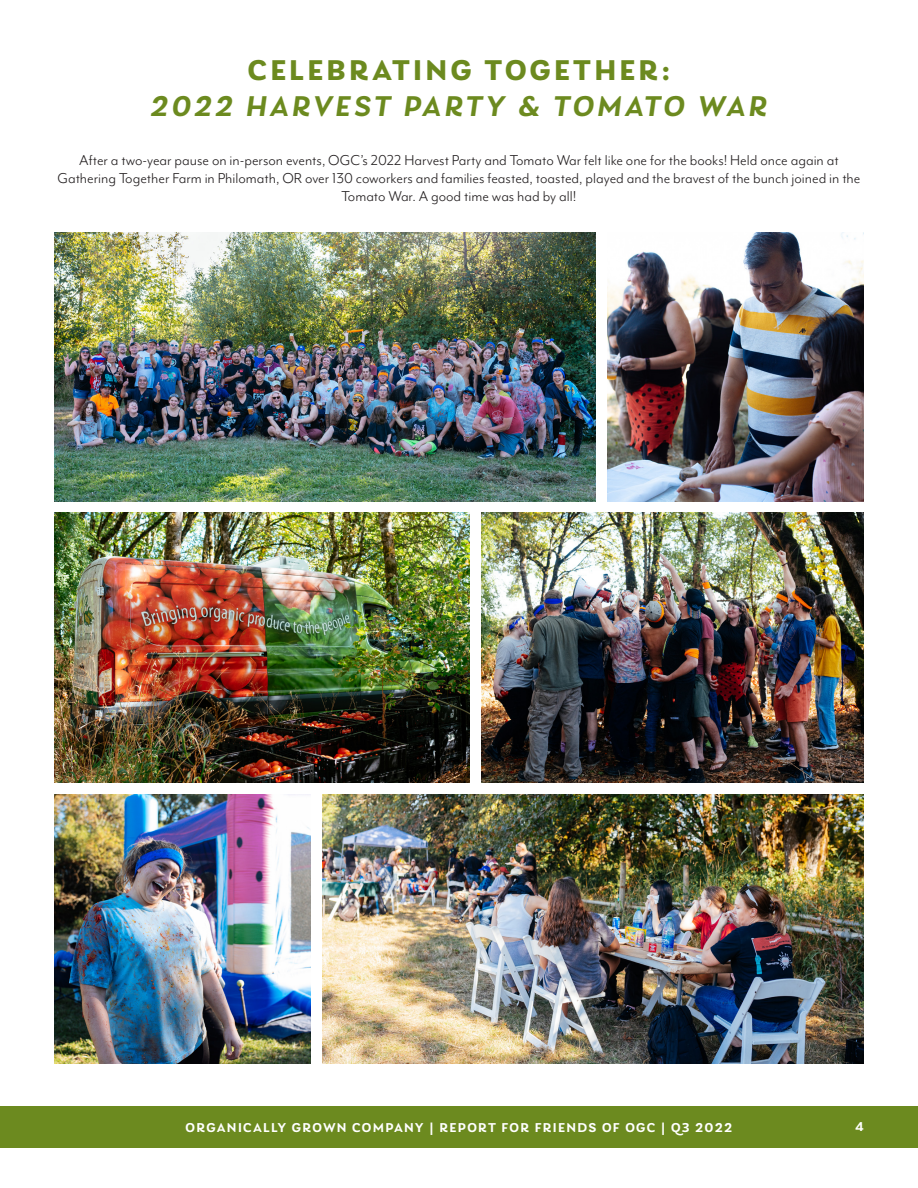
<style>
.page{position:relative;width:918px;height:1188px;background:#fff}
.page>*{position:absolute;margin:0;border:0;box-sizing:border-box;transform-origin:0 0}
.t1{font:italic 600 30px/36px "Laca";letter-spacing:.095em;color:#6c8a1f;text-align:center}
.Body{font:16.5px/18px "Mr Eaves Mod OT";color:#231f20;text-align:center}
.t2{font:600 13.5px "Laca";letter-spacing:.1em;color:#fff}
.s1{font-weight:700;font-style:normal}
</style>
<div class="page">
<div style="left:0;top:1106px;width:918px;height:42px;background:#6c8a1f"></div>
<img style="left:54px;top:232px;width:542px;height:270px">
<img style="left:322px;top:794px;width:542px;height:270px">
<img style="left:608px;top:232px;width:256px;height:270px">
<img style="left:54px;top:794px;width:256px;height:270px">
<img style="left:54px;top:512px;width:416px;height:270px">
<img style="left:482px;top:512px;width:382px;height:270px">
<p class="t1" style="left:150px;top:52px;width:619px"><span class="s1">CELEBRATING TOGETHER:<br></span>2022 HARVEST PARTY &amp; TOMATO WAR</p>
<p class="Body" style="left:57px;top:151px;width:805px">After a two-year pause on in-person events, OGC’s 2022 Harvest Party and Tomato War felt like one for the books! Held once again at<br>Gathering Together Farm in Philomath, OR over 130 coworkers and families feasted, toasted, played and the bravest of the bunch joined in the<br>Tomato War. A good time was had by all!</p>
<p class="t2" style="left:186px;top:1119px;width:548px">ORGANICALLY GROWN COMPANY | REPORT FOR FRIENDS OF OGC | Q3 2022</p>
<p class="t2" style="left:855px;top:1118px;width:10px">4</p>
</div>
